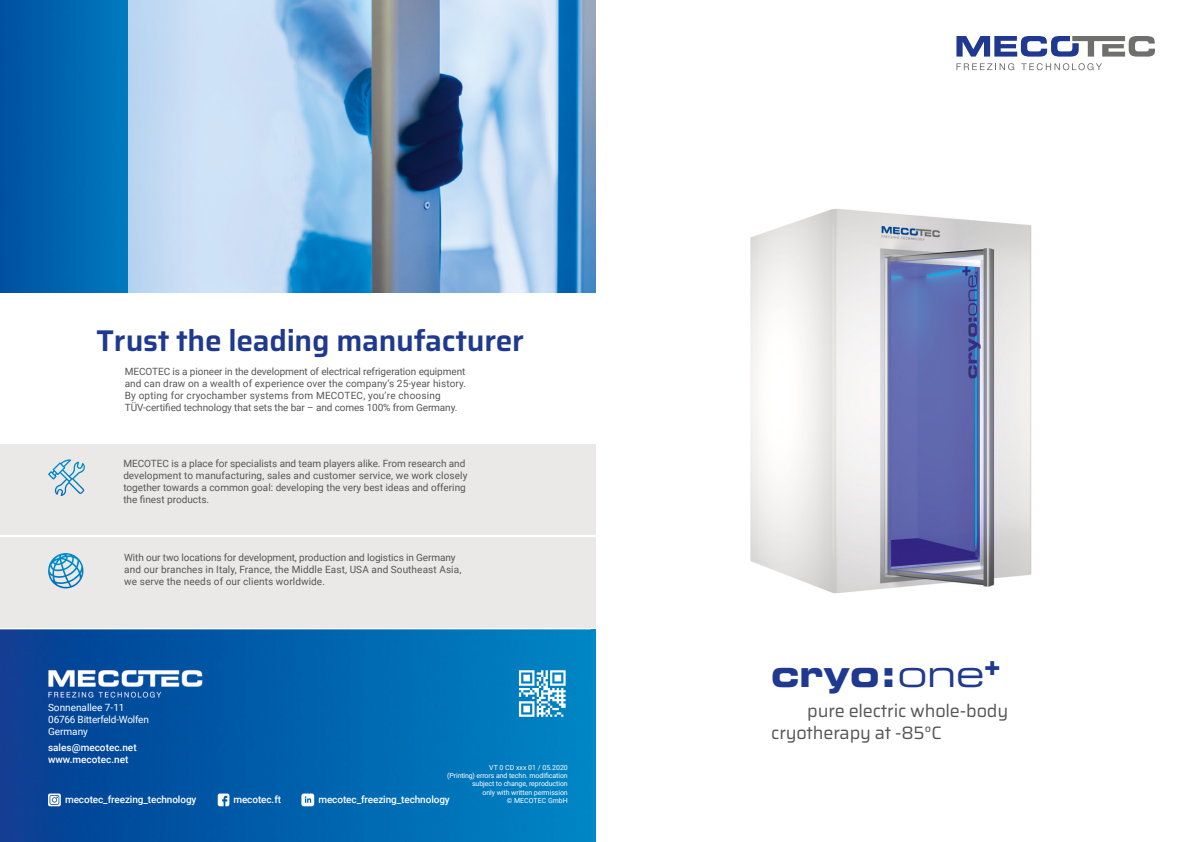
<style>
.page{position:relative;width:1191px;height:842px;background:#fff}
.page>*{position:absolute;margin:0;border:0;box-sizing:border-box;transform-origin:0 0}
.t1{font:37px "Eurostile LT Std Bold Ex 2";color:#1e398f}
.t2{font:600 30px "Saira";letter-spacing:-.01em;color:#1e398f}
.t3{font:18px/21.6px "Saira";letter-spacing:-.01em;color:#565656}
.t4{font:10px/12px "Roboto";color:#565656}
.t5{font:500 10px/12px "Roboto";letter-spacing:-.01em;color:#fff}
.t6{font:10px/12px "Roboto";color:#fff}
.t7{font:7px/8.4px "Roboto";letter-spacing:-.01em;color:#fff;text-align:right}
.s1{font-family:"Eurostile LT Std Ex 2"}
</style>
<div class="page">
<svg style="left:956px;top:36px;width:199px;height:21px"></svg>
<svg style="left:956px;top:63px;width:58px;height:7px"></svg>
<svg style="left:1021px;top:63px;width:81px;height:7px"></svg>
<img style="left:128px;top:0;width:467px;height:292px">
<img style="left:0;top:0;width:128px;height:292px">
<div style="left:0;top:537px;width:595px;height:90px;background:#ebe9e8"></div>
<div style="left:0;top:444px;width:595px;height:91px;background:#ebe9e8"></div>
<svg style="left:48px;top:459px;width:37px;height:37px"></svg>
<svg style="left:48px;top:553px;width:35px;height:35px"></svg>
<hr style="left:591px;top:629px;width:4px;height:213px;background:#0089c7">
<img style="left:0;top:629px;width:591px;height:213px">
<svg style="left:519px;top:670px;width:46px;height:47px"></svg>
<svg style="left:48px;top:793px;width:13px;height:13px"></svg>
<svg style="left:218px;top:793px;width:11px;height:13px"></svg>
<svg style="left:301px;top:793px;width:13px;height:13px"></svg>
<img style="left:46px;top:668px;width:158px;height:31px">
<img style="left:750px;top:209px;width:282px;height:384px">
<h2 class="t2" style="left:96px;top:317px;width:429px">Trust the leading manufacturer</h2>
<p class="t4" style="left:125px;top:365px;width:343px">MECOTEC is a pioneer in the development of electrical refrigeration equipment and can draw on a wealth of experience over the company’s 25-year history.<br>By opting for cryochamber systems from MECOTEC, you’re choosing TÜV-certified technology that sets the bar – and comes 100% from Germany.</p>
<p class="t4" style="left:123px;top:457px;width:346px">MECOTEC is a place for specialists and team players alike. From research and development to manufacturing, sales and customer service, we work closely together towards a common goal: developing the very best ideas and offering the finest products.</p>
<p class="t4" style="left:124px;top:551px;width:338px">With our two locations for development, production and logistics in Germany and our branches in Italy, France, the Middle East, USA and Southeast Asia, we serve the needs of our clients worldwide.</p>
<p class="t6" style="left:48px;top:701px;width:102px">Sonnenallee 7-11<br>06766 Bitterfeld-Wolfen<br>Germany</p>
<p class="t5" style="left:48px;top:741px;width:90px">sales@mecotec.net www.mecotec.net</p>
<p class="t7" style="left:447px;top:763px;width:122px">VT 0 CD xxx 01 / 05.2020<br>(Printing) errors and techn. modification subject to change, reproduction<br>only with written permission<br>© MECOTEC GmbH</p>
<p class="t5" style="left:65px;top:793px;width:133px">mecotec_freezing_technology</p>
<p class="t5" style="left:233px;top:793px;width:49px">mecotec.ft</p>
<p class="t5" style="left:318px;top:793px;width:133px">mecotec_freezing_technology</p>
<h1 class="t1" style="left:771px;top:648px;width:231px">cryo:<span class="s1">one</span><sup>+</sup></h1>
<h3 class="t3" style="left:771px;top:700px;width:238px;text-indent:36px">pure electric whole-body cryotherapy at -85°C</h3>
</div>
